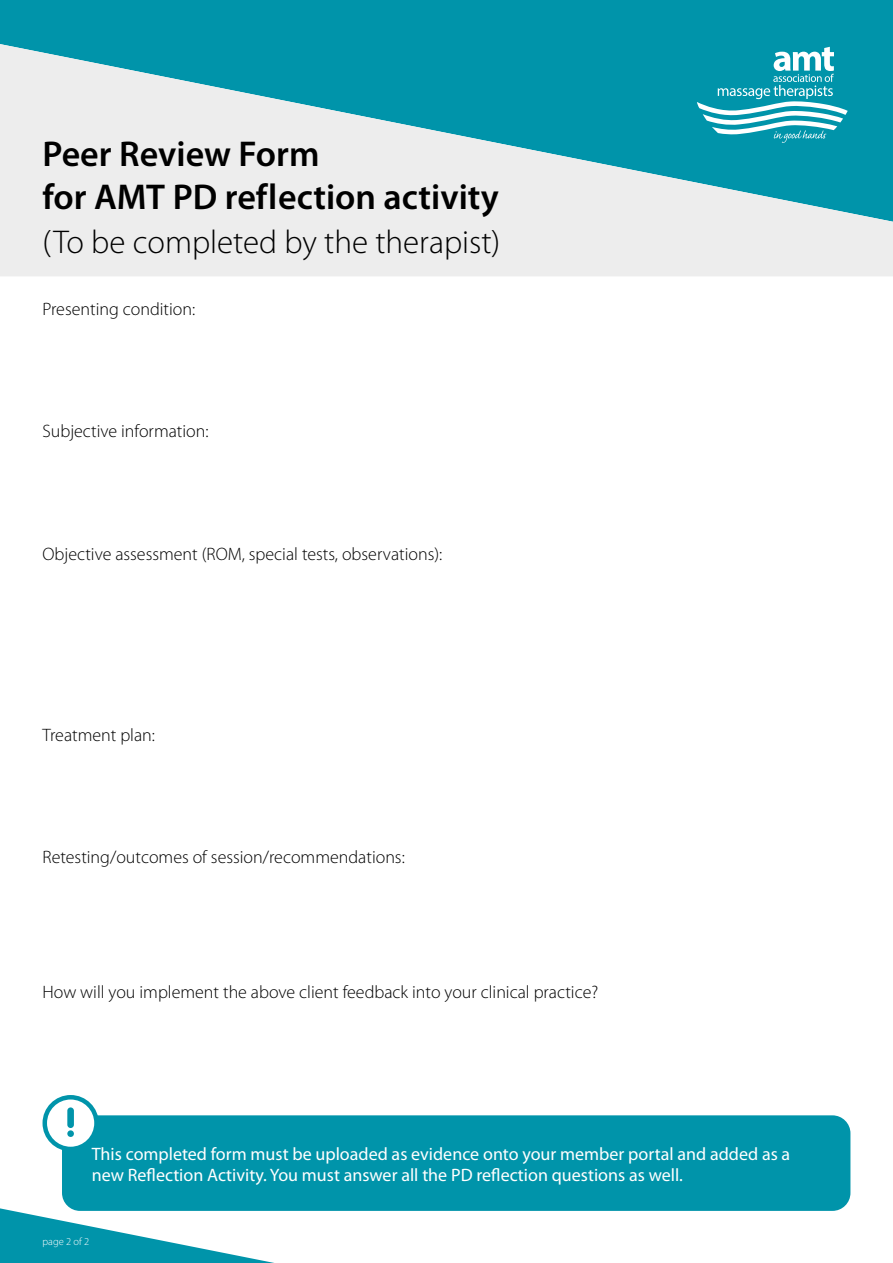
<style>
.page{position:relative;width:893px;height:1263px;background:#0094aa}
.page>*{position:absolute;margin:0;border:0;box-sizing:border-box;transform-origin:0 0}
.t1{font:600 36px/43.2px "Myriad Pro";color:#000}
.t2{font:300 33px "Myriad Pro";color:#000}
.t3{font:300 18px "Myriad Pro";color:#000}
.t4{font:18px/21px "Myriad Pro";color:#fff}
.t5{font:300 10.5px "Myriad Pro";color:#fff}
</style>
<div class="page">
<div style="left:0;top:276px;width:893px;height:987px;background:#fff"></div>
<svg style="left:0;top:44px;width:893px;height:232px;fill:#ededed"></svg>
<div style="left:62px;top:1115px;width:788px;height:96px;background:#0094aa;border-radius:18px"></div>
<div style="left:45px;top:1097px;width:51px;height:52px;background:#fff;border-radius:50%"></div>
<div style="left:43px;top:1095px;width:56px;height:56px;border:4px solid #0094aa;border-radius:50%"></div>
<div style="left:67px;top:1107px;width:7px;height:21px;background:#0094aa;border-radius:3px"></div>
<svg style="left:67px;top:1130px;width:7px;height:7px"></svg>
<h1 class="t1" style="left:43px;top:132px;width:458px">Peer Review Form<br>for AMT PD reflection activity</h1>
<h2 class="t2" style="left:43px;top:222px;width:459px">(To be completed by the therapist)</h2>
<p class="t3" style="left:43px;top:299px;width:154px">Presenting condition:</p>
<p class="t3" style="left:43px;top:421px;width:168px">Subjective information:</p>
<p class="t3" style="left:43px;top:543px;width:401px">Objective assessment (ROM, special tests, observations):</p>
<p class="t3" style="left:43px;top:724px;width:114px">Treatment plan:</p>
<p class="t3" style="left:43px;top:846px;width:364px">Retesting/outcomes of session/recommendations:</p>
<p class="t3" style="left:43px;top:981px;width:557px">How will you implement the above client feedback into your clinical practice?</p>
<p class="t4" style="left:92px;top:1143px;width:700px">This completed form must be uploaded as evidence onto your member portal and added as a new Reflection Activity. You must answer all the PD reflection questions as well.</p>
<p class="t5" style="left:43px;top:1235px;width:48px">page 2 of 2</p>
</div>
